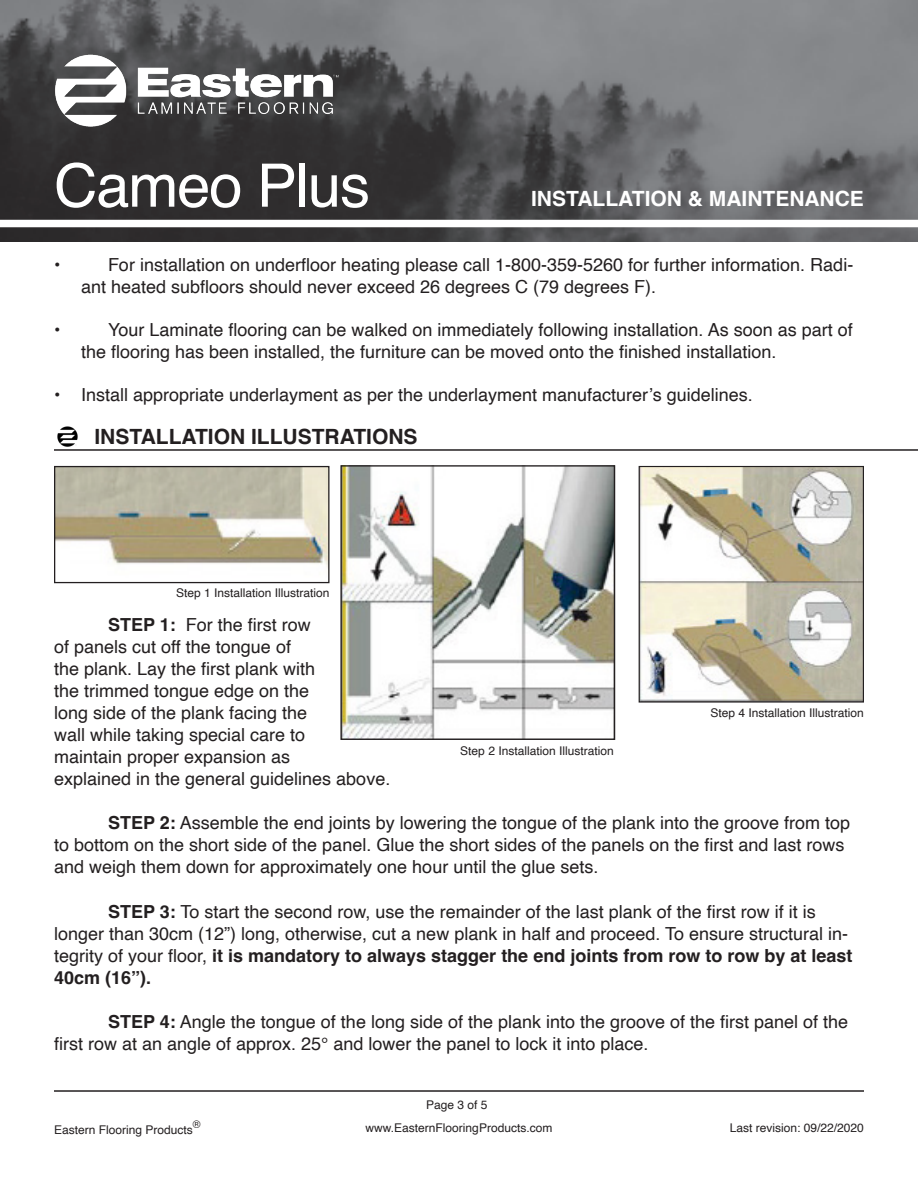
<style>
.page{position:relative;width:918px;height:1188px;background:#fff}
.page>*{position:absolute;margin:0;border:0;box-sizing:border-box;transform-origin:0 0}
.t1{font:60px "Helvetica";letter-spacing:-.02em;color:#fff}
.t2{font:700 21px "Helvetica";color:#231f20}
.t3{font:700 21px "Helvetica";color:#fff}
.t4{font:18px/22px "Helvetica";color:#231f20}
.t5{font:12px "Helvetica";color:#231f20}
.t6{font:10.5px "Helvetica";color:#231f20}
.s1{font-weight:700}
</style>
<div class="page">
<img style="left:0;top:0;width:918px;height:242px">
<img style="left:24px;top:24px;width:340px;height:133px">
<div style="left:0;top:220px;width:918px;height:7px;background:#fff"></div>
<hr style="left:54px;top:1090px;width:810px;height:2px;background:#231f20">
<hr style="left:54px;top:449px;width:864px;height:2px;background:#231f20">
<img style="left:57px;top:426px;width:21px;height:21px">
<img style="left:56px;top:468px;width:272px;height:101px">
<div style="left:54px;top:466px;width:276px;height:117px;border:1px solid #231f20"></div>
<img style="left:342px;top:467px;width:271px;height:271px">
<div style="left:340px;top:465px;width:275px;height:275px;border:1px solid #231f20"></div>
<img style="left:641px;top:468px;width:221px;height:233px">
<div style="left:639px;top:466px;width:225px;height:237px;border:1px solid #231f20"></div>
<p class="t1" style="left:54px;top:139px;width:317px">Cameo Plus</p>
<p class="t3" style="left:531px;top:186px;width:334px">INSTALLATION &amp; MAINTENANCE</p>
<p class="t4" style="left:54px;top:254px;width:8px">•</p>
<p class="t4" style="left:81px;top:255px;width:774px;line-height:21.6px;text-indent:27px">For installation on underfloor heating please call 1-800-359-5260 for further information. Radi&shy;ant heated subfloors should never exceed 26 degrees C (79 degrees F).</p>
<p class="t4" style="left:54px;top:319px;width:8px">•</p>
<p class="t4" style="left:81px;top:319px;width:773px;line-height:21.6px;text-indent:27px">Your Laminate flooring can be walked on immediately following installation. As soon as part of the flooring has been installed, the furniture can be moved onto the finished installation.</p>
<p class="t4" style="left:54px;top:384px;width:700px">• Install appropriate underlayment as per the underlayment manufacturer’s guidelines.</p>
<p class="t2" style="left:94px;top:424px;width:325px">INSTALLATION ILLUSTRATIONS</p>
<p class="t5" style="left:176px;top:584px;width:155px">Step 1 Installation Illustration</p>
<p class="t4" style="left:54px;top:614px;width:338px;text-indent:54px"><span class="s1">STEP 1:</span> For the first row<br>of panels cut off the tongue of<br>the plank. Lay the first plank with<br>the trimmed tongue edge on the<br>long side of the plank facing the<br>wall while taking special care to<br>maintain proper expansion as<br>explained in the general guidelines above.</p>
<p class="t4" style="left:54px;top:813px;width:798px;text-indent:54px"><span class="s1">STEP 2:</span> Assemble the end joints by lowering the tongue of the plank into the groove from top to bottom on the short side of the panel. Glue the short sides of the panels on the first and last rows and weigh them down for approximately one hour until the glue sets.</p>
<p class="t4" style="left:54px;top:901px;width:800px;text-indent:54px"><span class="s1">STEP 3:</span> To start the second row, use the remainder of the last plank of the first row if it is longer than 30cm (12”) long, otherwise, cut a new plank in half and proceed. To ensure structural in&shy;tegrity of your floor, <span class="s1">it is mandatory to always stagger the end joints from row to row by at least 40cm (16”).</span></p>
<p class="t4" style="left:54px;top:1011px;width:796px;text-indent:54px"><span class="s1">STEP 4:</span> Angle the tongue of the long side of the plank into the groove of the first panel of the first row at an angle of approx. 25° and lower the panel to lock it into place.</p>
<p class="t5" style="left:711px;top:704px;width:155px">Step 4 Installation Illustration</p>
<p class="t5" style="left:460px;top:741px;width:155px">Step 2 Installation Illustration</p>
<p class="t5" style="left:426px;top:1095px;width:63px">Page 3 of 5</p>
<p class="t6" style="left:193px;top:1116px;width:9px">®</p>
<p class="t5" style="left:366px;top:1118px;width:188px">www.EasternFlooringProducts.com</p>
<p class="t5" style="left:730px;top:1118px;width:136px">Last revision: 09/22/2020</p>
<p class="t5" style="left:54px;top:1121px;width:140px">Eastern Flooring Products</p>
</div>
